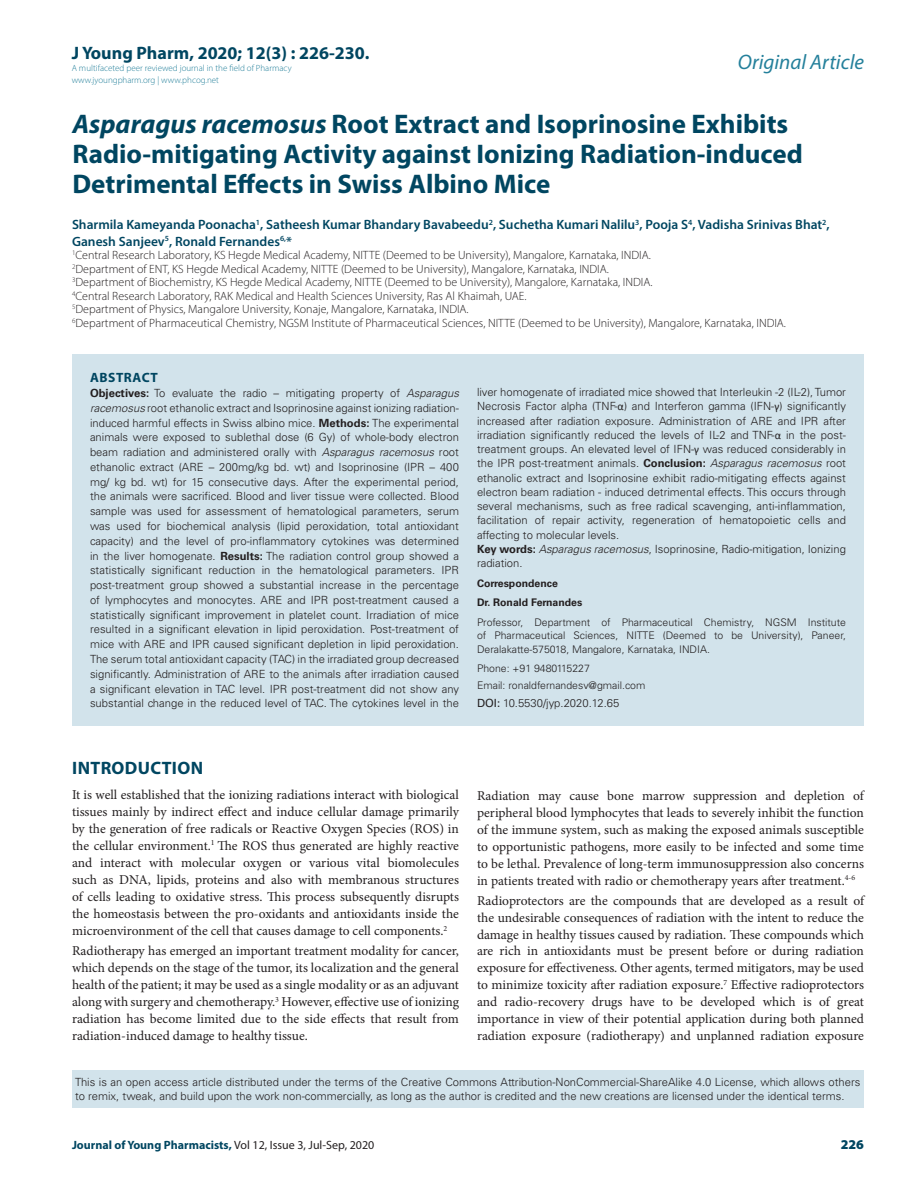
<style>
.page{position:relative;width:918px;height:1188px;background:#fff}
.page>*{position:absolute;margin:0;border:0;box-sizing:border-box;transform-origin:0 0}
.CT{font:700 27px/30px "Myriad Pro";color:#004661}
.t1{font:italic 21px "Myriad Pro";color:#24809b}
._1_HD{font:700 18px "Myriad Pro";color:#004661}
._1_HD-2{font:700 18px "Myriad Pro";letter-spacing:.02em;color:#004661}
.TXT{font:13.5px/17.1px "Minion Pro";color:#231f20;text-align:justify}
.CA{font:600 13.5px/16.5px "Myriad Pro";color:#004661}
.ABS_HD{font:700 13.5px "Myriad Pro";letter-spacing:.04em;color:#004661}
.RRH{font:900 13.5px "Myriad Pro";color:#004661}
.CA_Aff{font:300 12px "Myriad Pro";color:#231f20}
.RRH-2{font:700 12px "Myriad Pro";color:#004661}
.ABS_TXT{font:300 11.25px/14.9px "Univers LT Std";color:#231f20;text-align:justify}
.ABS_AU_ADD{font:300 11.25px "Univers LT Std";color:#231f20}
.ABS_ADD{font:300 10.5px/13.5px "Univers LT Std";color:#231f20;text-align:justify}
.ABS_ADD-2{font:700 10.5px "Univers LT Std";color:#231f20}
.t2{font:300 9px/12px "Myriad Pro";color:#24809b}
.s1{font-style:italic}
.s2{font-weight:700}
.s3{font-family:"Calibri";font-weight:400}
.s4{font-weight:400}
.s5{font-weight:400;color:#231f20}
</style>
<div class="page">
<div style="left:72px;top:354px;width:792px;height:371px;background:#d2e3eb"></div>
<div style="left:72px;top:1070px;width:791px;height:38px;background:#d2e3eb"></div>
<h3 class="_1_HD" style="left:72px;top:41px;width:299px">J Young Pharm, 2020; 12(3) : 226-230.</h3>
<p class="t2" style="left:72px;top:62px;width:221px">A multifaceted peer reviewed journal in the field of Pharmacy www.jyoungpharm.org | www.phcog.net</p>
<h2 class="t1" style="left:738px;top:49px;width:128px">Original Article</h2>
<p class="CT" style="left:73px;top:108px;width:732px"><span class="s1">Asparagus racemosus</span> Root Extract and Isoprinosine Exhibits<br>Radio-mitigating Activity against Ionizing Radiation-induced<br>Detrimental Effects in Swiss Albino Mice</p>
<p class="CA" style="left:72px;top:216px;width:759px">Sharmila Kameyanda Poonacha<sup>1</sup>, Satheesh Kumar Bhandary Bavabeedu<sup>2</sup>, Suchetha Kumari Nalilu<sup>3</sup>, Pooja S<sup>4</sup>, Vadisha Srinivas Bhat<sup>2</sup>,<br>Ganesh Sanjeev<sup>5</sup>, Ronald Fernandes<sup>6,</sup>*</p>
<p class="CA_Aff" style="left:72px;top:248px;width:580px"><sup>1</sup>Central Research Laboratory, KS Hegde Medical Academy, NITTE (Deemed to be University), Mangalore, Karnataka, INDIA.</p>
<p class="CA_Aff" style="left:72px;top:261px;width:538px"><sup>2</sup>Department of ENT, KS Hegde Medical Academy, NITTE (Deemed to be University), Mangalore, Karnataka, INDIA.</p>
<p class="CA_Aff" style="left:72px;top:275px;width:582px"><sup>3</sup>Department of Biochemistry, KS Hegde Medical Academy, NITTE (Deemed to be University), Mangalore, Karnataka, INDIA.</p>
<p class="CA_Aff" style="left:72px;top:288px;width:456px"><sup>4</sup>Central Research Laboratory, RAK Medical and Health Sciences University, Ras Al Khaimah, UAE.</p>
<p class="CA_Aff" style="left:72px;top:302px;width:398px"><sup>5</sup>Department of Physics, Mangalore University, Konaje, Mangalore, Karnataka, INDIA.</p>
<p class="CA_Aff" style="left:72px;top:315px;width:716px"><sup>6</sup>Department of Pharmaceutical Chemistry, NGSM Institute of Pharmaceutical Sciences, NITTE (Deemed to be University), Mangalore, Karnataka, INDIA.</p>
<p class="ABS_HD" style="left:90px;top:369px;width:69px">ABSTRACT</p>
<p class="ABS_TXT" style="left:90px;top:386px;width:371px"><span class="s2">Objectives:</span> To evaluate the radio – mitigating property of <span class="s1">Asparagus racemosus</span> root ethanolic extract and Isoprinosine against ionizing radiation&shy;induced harmful effects in Swiss albino mice. <span class="s2">Methods:</span> The experimental animals were exposed to sublethal dose (6 Gy) of whole-body electron beam radiation and administered orally with <span class="s1">Asparagus racemosus</span> root ethanolic extract (ARE – 200mg/kg bd. wt) and Isoprinosine (IPR – 400 mg/ kg bd. wt) for 15 consecutive days. After the experimental period, the animals were sacrificed. Blood and liver tissue were collected. Blood sample was used for assessment of hematological parameters, serum was used for biochemical analysis (lipid peroxidation, total antioxidant capacity) and the level of pro-inflammatory cytokines was determined in the liver homogenate. <span class="s2">Results:</span> The radiation control group showed a statistically significant reduction in the hematological parameters. IPR post-treatment group showed a substantial increase in the percentage of lymphocytes and monocytes. ARE and IPR post-treatment caused a statistically significant improvement in platelet count. Irradiation of mice resulted in a significant elevation in lipid peroxidation. Post-treatment of mice with ARE and IPR caused significant depletion in lipid peroxidation.<br>The serum total antioxidant capacity (TAC) in the irradiated group decreased significantly. Administration of ARE to the animals after irradiation caused a significant elevation in TAC level. IPR post-treatment did not show any substantial change in the reduced level of TAC. The cytokines level in the</p>
<p class="ABS_TXT" style="left:477px;top:385px;width:371px;line-height:14.2px">liver homogenate of irradiated mice showed that Interleukin -2 (IL-2), Tumor Necrosis Factor alpha (TNF-<span class="s3">α</span>) and Interferon gamma (IFN-<span class="s3">γ</span>) significantly increased after radiation exposure. Administration of ARE and IPR after irradiation significantly reduced the levels of IL-2 and TNF-<span class="s3">α</span> in the post&shy;treatment groups. An elevated level of IFN-<span class="s3">γ</span> was reduced considerably in the IPR post-treatment animals. <span class="s2">Conclusion:</span> <span class="s1">Asparagus racemosus</span> root ethanolic extract and Isoprinosine exhibit radio-mitigating effects against electron beam radiation - induced detrimental effects. This occurs through several mechanisms, such as free radical scavenging, anti-inflammation, facilitation of repair activity, regeneration of hematopoietic cells and affecting to molecular levels.</p>
<p class="ABS_TXT" style="left:477px;top:542px;width:370px;line-height:14.2px"><span class="s2">Key words:</span> <span class="s1">Asparagus racemosus</span>, Isoprinosine, Radio-mitigation, Ionizing radiation.</p>
<p class="ABS_ADD-2" style="left:477px;top:577px;width:82px">Correspondence</p>
<p class="ABS_ADD-2" style="left:477px;top:596px;width:107px">Dr. Ronald Fernandes</p>
<p class="ABS_ADD" style="left:477px;top:615px;width:371px">Professor, Department of Pharmaceutical Chemistry, NGSM Institute of Pharmaceutical Sciences, NITTE (Deemed to be University), Paneer, Deralakatte-575018, Mangalore, Karnataka, INDIA.</p>
<p class="ABS_ADD" style="left:477px;top:662px;width:114px">Phone: +91 9480115227</p>
<p class="ABS_ADD" style="left:477px;top:679px;width:170px">Email: ronaldfernandesv@gmail.com</p>
<p class="ABS_AU_ADD" style="left:477px;top:696px;width:144px"><span class="s4">DOI:</span> 10.5530/jyp.2020.12.65</p>
<p class="_1_HD-2" style="left:72px;top:756px;width:132px">INTRODUCTION</p>
<p class="TXT" style="left:72px;top:786px;width:389px">It is well established that the ionizing radiations interact with biological tissues mainly by indirect effect and induce cellular damage primarily by the generation of free radicals or Reactive Oxygen Species (ROS) in the cellular environment.<sup>1</sup> The ROS thus generated are highly reactive and interact with molecular oxygen or various vital biomolecules such as DNA, lipids, proteins and also with membranous structures of cells leading to oxidative stress. This process subsequently disrupts the homeostasis between the pro-oxidants and antioxidants inside the microenvironment of the cell that causes damage to cell components.<sup>2</sup></p>
<p class="TXT" style="left:72px;top:942px;width:389px">Radiotherapy has emerged an important treatment modality for cancer, which depends on the stage of the tumor, its localization and the general health of the patient; it may be used as a single modality or as an adjuvant along with surgery and chemotherapy.<sup>3</sup> However, effective use of ionizing radiation has become limited due to the side effects that result from radiation-induced damage to healthy tissue.</p>
<p class="TXT" style="left:477px;top:787px;width:389px">Radiation may cause bone marrow suppression and depletion of peripheral blood lymphocytes that leads to severely inhibit the function of the immune system, such as making the exposed animals susceptible to opportunistic pathogens, more easily to be infected and some time to be lethal. Prevalence of long-term immunosuppression also concerns in patients treated with radio or chemotherapy years after treatment.<sup>4-6</sup></p>
<p class="TXT" style="left:477px;top:892px;width:389px">Radioprotectors are the compounds that are developed as a result of the undesirable consequences of radiation with the intent to reduce the damage in healthy tissues caused by radiation. These compounds which are rich in antioxidants must be present before or during radiation exposure for effectiveness. Other agents, termed mitigators, may be used to minimize toxicity after radiation exposure.<sup>7</sup> Effective radioprotectors and radio-recovery drugs have to be developed which is of great importance in view of their potential application during both planned radiation exposure (radiotherapy) and unplanned radiation exposure</p>
<p class="ABS_TXT" style="left:75px;top:1075px;width:787px;line-height:14.2px">This is an open access article distributed under the terms of the Creative Commons Attribution-NonCommercial-ShareAlike 4.0 License, which allows others to remix, tweak, and build upon the work non-commercially, as long as the author is credited and the new creations are licensed under the identical terms.</p>
<p class="RRH-2" style="left:72px;top:1137px;width:304px">Journal of Young Pharmacists, <span class="s5">Vol 12, Issue 3, Jul-Sep, 2020</span></p>
<p class="RRH" style="left:841px;top:1136px;width:25px">226</p>
</div>
